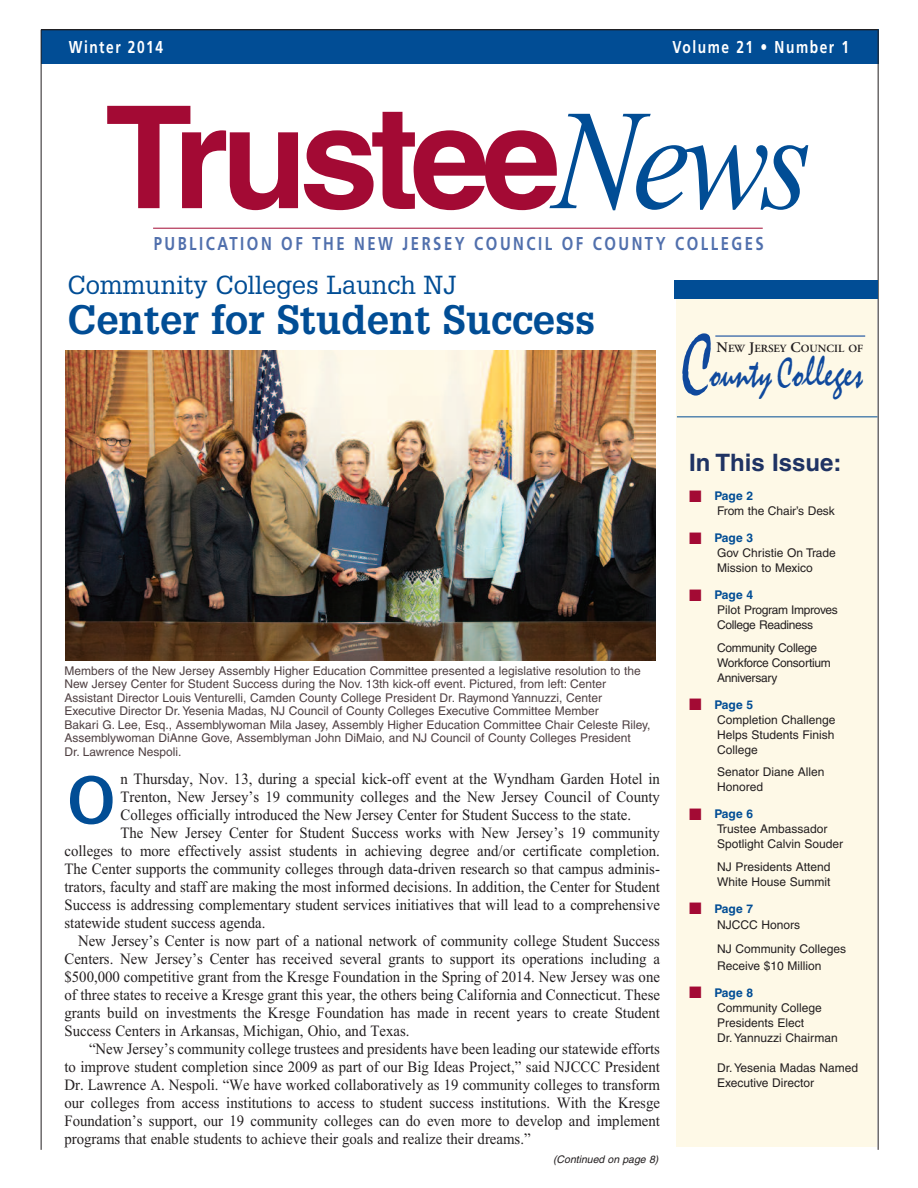
<style>
.page{position:relative;width:918px;height:1188px;background:#fff}
.page>*{position:absolute;margin:0;border:0;box-sizing:border-box;transform-origin:0 0}
.t1{font:700 142.5px "Helvetica";letter-spacing:-.055em;color:#a30a34}
.t2{font:700 66px "Glypha";color:#014d95;scale:.94 1}
.t3{font:41.7px "Mistral";color:#0f499d;scale:.72 1}
.t4{font:700 40.2px "Glypha";color:#014d95}
.t5{font:25.5px "Glypha";color:#014d95}
.t6{font:700 24px "Helvetica";color:#1f3363}
.t7{font:700 18.6px "Frutiger";letter-spacing:.165em;color:#5170ad;scale:.8 1}
.t8{font:700 17.25px "Frutiger";letter-spacing:.11em;color:#fff;scale:.8 1}
.t9{font:15.75px "Times New Roman";color:#231f20;scale:.94 1}
.t10{font:12px/13.5px "Helvetica";color:#4f4042}
.t11{font:12px/15px "Helvetica";color:#231f20}
.t12{font:12px/15px "Helvetica";letter-spacing:-.025em;color:#231f20}
.t13{font:600 10.95px "Adobe Garamond";color:#231f20}
.t14{font:italic 10.5px "Helvetica";color:#231f20}
.s1{font-family:"Times New Roman";font-weight:400;font-style:italic;color:#014d95}
.s2{font-size:84.45px}
.s3{font-size:14.55px}
.s4{color:#a30a34}
.s5{font-weight:700;color:#014d95}
</style>
<div class="page">
<div style="left:41px;top:30px;width:837px;height:34px;background:#014d95"></div>
<hr style="left:153px;top:228px;width:610px;height:1px;background:#a30a34">
<div style="left:676px;top:284px;width:201px;height:863px;background:#fef9e7"></div>
<hr style="left:878px;top:30px;width:1px;height:1120px;background:#231f20">
<hr style="left:41px;top:29px;width:837px;height:1px;background:#231f20">
<img style="left:65px;top:351px;width:591px;height:309px">
<div style="left:674px;top:280px;width:204px;height:18px;background:#014d95"></div>
<hr style="left:677px;top:416px;width:201px;height:1px;background:#014d95">
<hr style="left:41px;top:30px;width:1px;height:1120px;background:#231f20">
<hr style="left:715px;top:336px;width:150px;height:1px;background:#0f499d">
<p class="t8" style="left:69px;top:40px;width:119px">Winter 2014</p>
<p class="t8" style="left:673px;top:40px;width:222px">Volume 21 • Number 1</p>
<h1 class="t1" style="left:105px;top:106px;width:708px">Trustee<span class="s1">News</span></h1>
<p class="t7" style="left:154px;top:236px;width:764px">PUBLICATION OF THE NEW JERSEY COUNCIL OF COUNTY COLLEGES</p>
<h3 class="t5" style="left:67px;top:270px;width:390px">Community Colleges Launch NJ</h3>
<h3 class="t4" style="left:67px;top:297px;width:529px">Center for Student Success</h3>
<p class="t10" style="left:64px;top:665px;width:587px">Members of the New Jersey Assembly Higher Education Committee presented a legislative resolution to the New Jersey Center for Student Success during the Nov. 13th kick-off event. Pictured, from left: Center Assistant Director Louis Venturelli, Camden County College President Dr. Raymond Yannuzzi, Center Executive Director Dr. Yesenia Madas, NJ Council of County Colleges Executive Committee Member<br>Bakari G. Lee, Esq., Assemblywoman Mila Jasey, Assembly Higher Education Committee Chair Celeste Riley, Assemblywoman DiAnne Gove, Assemblyman John DiMaio, and NJ Council of County Colleges President<br>Dr. Lawrence Nespoli.</p>
<p class="t9" style="left:121px;top:770px;width:575px">n Thursday, Nov. 13, during a special kick-off event at the Wyndham Garden Hotel in</p>
<p class="t9" style="left:121px;top:788px;width:575px">Trenton, New Jersey’s 19 community colleges and the New Jersey Council of County</p>
<p class="t9" style="left:121px;top:806px;width:545px">Colleges officially introduced the New Jersey Center for Student Success to the state.</p>
<p class="t9" style="left:121px;top:824px;width:575px">The New Jersey Center for Student Success works with New Jersey’s 19 community</p>
<p class="t9" style="left:65px;top:842px;width:635px">colleges to more effectively assist students in achieving degree and/or certificate completion.</p>
<p class="t9" style="left:65px;top:860px;width:635px">The Center supports the community colleges through data-driven research so that campus adminis-</p>
<p class="t9" style="left:65px;top:878px;width:635px">trators, faculty and staff are making the most informed decisions. In addition, the Center for Student</p>
<p class="t9" style="left:65px;top:896px;width:635px">Success is addressing complementary student services initiatives that will lead to a comprehensive</p>
<p class="t9" style="left:65px;top:914px;width:215px">statewide student success agenda.</p>
<p class="t9" style="left:78px;top:932px;width:621px">New Jersey’s Center is now part of a national network of community college Student Success</p>
<p class="t9" style="left:65px;top:950px;width:635px">Centers. New Jersey’s Center has received several grants to support its operations including a</p>
<p class="t9" style="left:65px;top:968px;width:635px">$500,000 competitive grant from the Kresge Foundation in the Spring of 2014. New Jersey was one</p>
<p class="t9" style="left:65px;top:986px;width:635px">of three states to receive a Kresge grant this year, the others being California and Connecticut. These</p>
<p class="t9" style="left:65px;top:1004px;width:635px">grants build on investments the Kresge Foundation has made in recent years to create Student</p>
<p class="t9" style="left:65px;top:1022px;width:369px">Success Centers in Arkansas, Michigan, Ohio, and Texas.</p>
<p class="t9" style="left:89px;top:1040px;width:609px">“New Jersey’s community college trustees and presidents have been leading our statewide efforts</p>
<p class="t9" style="left:64px;top:1058px;width:635px">to improve student completion since 2009 as part of our Big Ideas Project,” said NJCCC President</p>
<p class="t9" style="left:64px;top:1076px;width:635px">Dr. Lawrence A. Nespoli. “We have worked collaboratively as 19 community colleges to transform</p>
<p class="t9" style="left:64px;top:1094px;width:635px">our colleges from access institutions to access to student success institutions. With the Kresge</p>
<p class="t9" style="left:64px;top:1112px;width:635px">Foundation’s support, our 19 community colleges can do even more to develop and implement</p>
<p class="t9" style="left:64px;top:1130px;width:497px">programs that enable students to achieve their goals and realize their dreams.”</p>
<h2 class="t2" style="left:67px;top:762px;width:53px">O</h2>
<p class="t14" style="left:553px;top:1156px;width:107px">(Continued on page 8)</p>
<h3 class="t3" style="left:682px;top:356px;width:253px"><span class="s2">C</span>ounty Colleges</h3>
<p class="t13" style="left:716px;top:344px;width:148px"><span class="s3">N</span>EW <span class="s3">J</span>ERSEY <span class="s3">C</span>OUNCIL OF</p>
<h3 class="t6" style="left:689px;top:454px;width:154px">In This Issue:</h3>
<p class="t11" style="left:717px;top:490px;width:119px;text-indent:-28px"><span class="s4">■</span> <span class="s5">Page 2<br></span>From the Chair’s Desk</p>
<p class="t11" style="left:717px;top:532px;width:120px;text-indent:-28px"><span class="s4">■</span> <span class="s5">Page 3<br></span>Gov Christie On Trade<br>Mission to Mexico</p>
<p class="t12" style="left:717px;top:589px;width:122px;text-indent:-28px"><span class="s4">■</span> <span class="s5">Page 4<br></span>Pilot Program Improves<br>College Readiness</p>
<p class="t12" style="left:717px;top:641px;width:115px">Community College<br>Workforce Consortium<br>Anniversary</p>
<p class="t11" style="left:717px;top:698px;width:120px;text-indent:-28px"><span class="s4">■</span> <span class="s5">Page 5<br></span>Completion Challenge<br>Helps Students Finish<br>College</p>
<p class="t11" style="left:717px;top:766px;width:109px">Senator Diane Allen<br>Honored</p>
<p class="t11" style="left:717px;top:808px;width:128px;text-indent:-28px"><span class="s4">■</span> <span class="s5">Page 6<br></span>Trustee Ambassador<br>Spotlight Calvin Souder</p>
<p class="t11" style="left:717px;top:860px;width:115px">NJ Presidents Attend<br>White House Summit</p>
<p class="t11" style="left:717px;top:902px;width:84px;line-height:16.5px;text-indent:-28px"><span class="s4">■</span> <span class="s5">Page 7<br></span>NJCCC Honors</p>
<p class="t11" style="left:717px;top:942px;width:131px;line-height:16.5px">NJ Community Colleges<br>Receive $10 Million</p>
<p class="t11" style="left:717px;top:986px;width:122px;text-indent:-28px"><span class="s4">■</span> <span class="s5">Page 8<br></span>Community College<br>Presidents Elect<br>Dr. Yannuzzi Chairman</p>
<p class="t11" style="left:717px;top:1061px;width:142px">Dr. Yesenia Madas Named<br>Executive Director</p>
</div>
